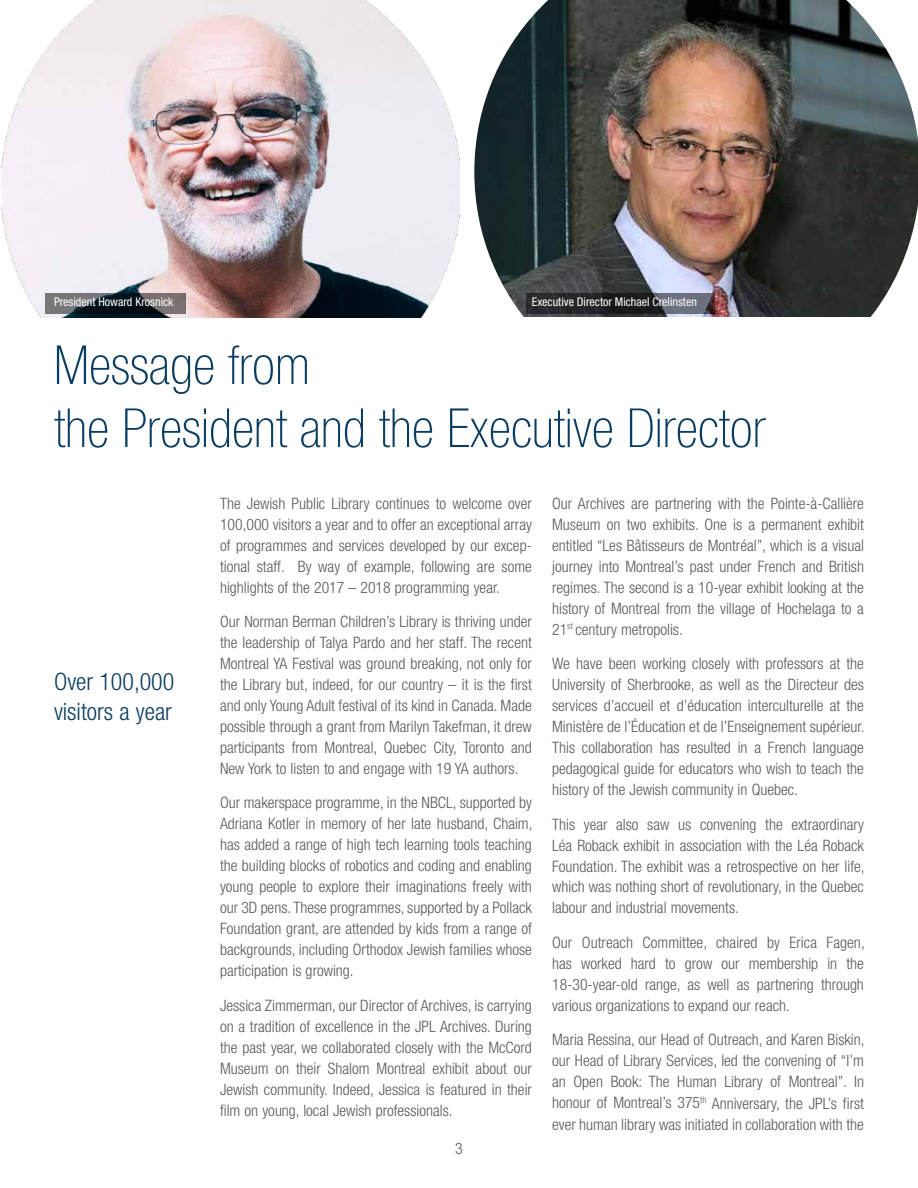
<style>
.page{position:relative;width:918px;height:1188px;background:#fff}
.page>*{position:absolute;margin:0;border:0;box-sizing:border-box;transform-origin:0 0}
.t1{font:100 condensed 54px/63px "Helvetica Neue";color:#0b3c61}
.t2{font:300 condensed 24px/30px "Helvetica Neue";color:#0b3c61}
.t3{font:300 condensed 15.75px/21px "Helvetica Neue";color:#58595b;text-align:justify}
.t4{font:condensed 12px "Helvetica Neue";color:#fff}
</style>
<div class="page">
<img style="left:474px;top:0;width:444px;height:317px">
<img style="left:1px;top:0;width:458px;height:317px">
<svg style="left:45px;top:293px;width:141px;height:20px;background:#464a4e"></svg>
<svg style="left:527px;top:293px;width:188px;height:20px;background:#35363b"></svg>
<p class="t4" style="left:54px;top:295px;width:121px">President Howard Krosnick</p>
<p class="t4" style="left:532px;top:295px;width:167px">Executive Director Michael Crelinsten</p>
<h1 class="t1" style="left:54px;top:333px;width:713px">Message from<br>the President and the Executive Director</h1>
<h2 class="t2" style="left:54px;top:667px;width:122px">Over 100,000 visitors a year</h2>
<p class="t3" style="left:220px;top:492px;width:313px">The Jewish Public Library continues to welcome over 100,000 visitors a year and to offer an exceptional array of programmes and services developed by our excep&shy;tional staff. By way of example, following are some highlights of the 2017 – 2018 programming year.</p>
<p class="t3" style="left:220px;top:611px;width:313px">Our Norman Berman Children’s Library is thriving under the leadership of Talya Pardo and her staff. The recent Montreal YA Festival was ground breaking, not only for the Library but, indeed, for our country – it is the first and only Young Adult festival of its kind in Canada. Made possible through a grant from Marilyn Takefman, it drew participants from Montreal, Quebec City, Toronto and New York to listen to and engage with 19 YA authors.</p>
<p class="t3" style="left:220px;top:792px;width:314px">Our makerspace programme, in the NBCL, supported by Adriana Kotler in memory of her late husband, Chaim, has added a range of high tech learning tools teaching the building blocks of robotics and coding and enabling young people to explore their imaginations freely with our 3D pens. These programmes, supported by a Pollack Foundation grant, are attended by kids from a range of backgrounds, including Orthodox Jewish families whose participation is growing.</p>
<p class="t3" style="left:220px;top:995px;width:313px">Jessica Zimmerman, our Director of Archives, is carrying on a tradition of excellence in the JPL Archives. During the past year, we collaborated closely with the McCord Museum on their Shalom Montreal exhibit about our Jewish community. Indeed, Jessica is featured in their film on young, local Jewish professionals.</p>
<p class="t3" style="left:455px;top:1138px;width:9px">3</p>
<p class="t3" style="left:552px;top:492px;width:313px">Our Archives are partnering with the Pointe-à-Callière Museum on two exhibits. One is a permanent exhibit entitled “Les Bâtisseurs de Montréal”, which is a visual journey into Montreal’s past under French and British regimes. The second is a 10-year exhibit looking at the history of Montreal from the village of Hochelaga to a 21<sup>st</sup> century metropolis.</p>
<p class="t3" style="left:552px;top:653px;width:314px">We have been working closely with professors at the University of Sherbrooke, as well as the Directeur des services d’accueil et d’éducation interculturelle at the Ministère de l’Éducation et de l’Enseignement supérieur.<br>This collaboration has resulted in a French language pedagogical guide for educators who wish to teach the history of the Jewish community in Quebec.</p>
<p class="t3" style="left:552px;top:813px;width:314px">This year also saw us convening the extraordinary Léa Roback exhibit in association with the Léa Roback Foundation. The exhibit was a retrospective on her life, which was nothing short of revolutionary, in the Quebec labour and industrial movements.</p>
<p class="t3" style="left:552px;top:932px;width:314px">Our Outreach Committee, chaired by Erica Fagen, has worked hard to grow our membership in the 18-30-year-old range, as well as partnering through various organizations to expand our reach.</p>
<p class="t3" style="left:552px;top:1029px;width:314px">Maria Ressina, our Head of Outreach, and Karen Biskin, our Head of Library Services, led the convening of “I’m an Open Book: The Human Library of Montreal”. In honour of Montreal’s 375<sup>th</sup> Anniversary, the JPL’s first ever human library was initiated in collaboration with the</p>
</div>
